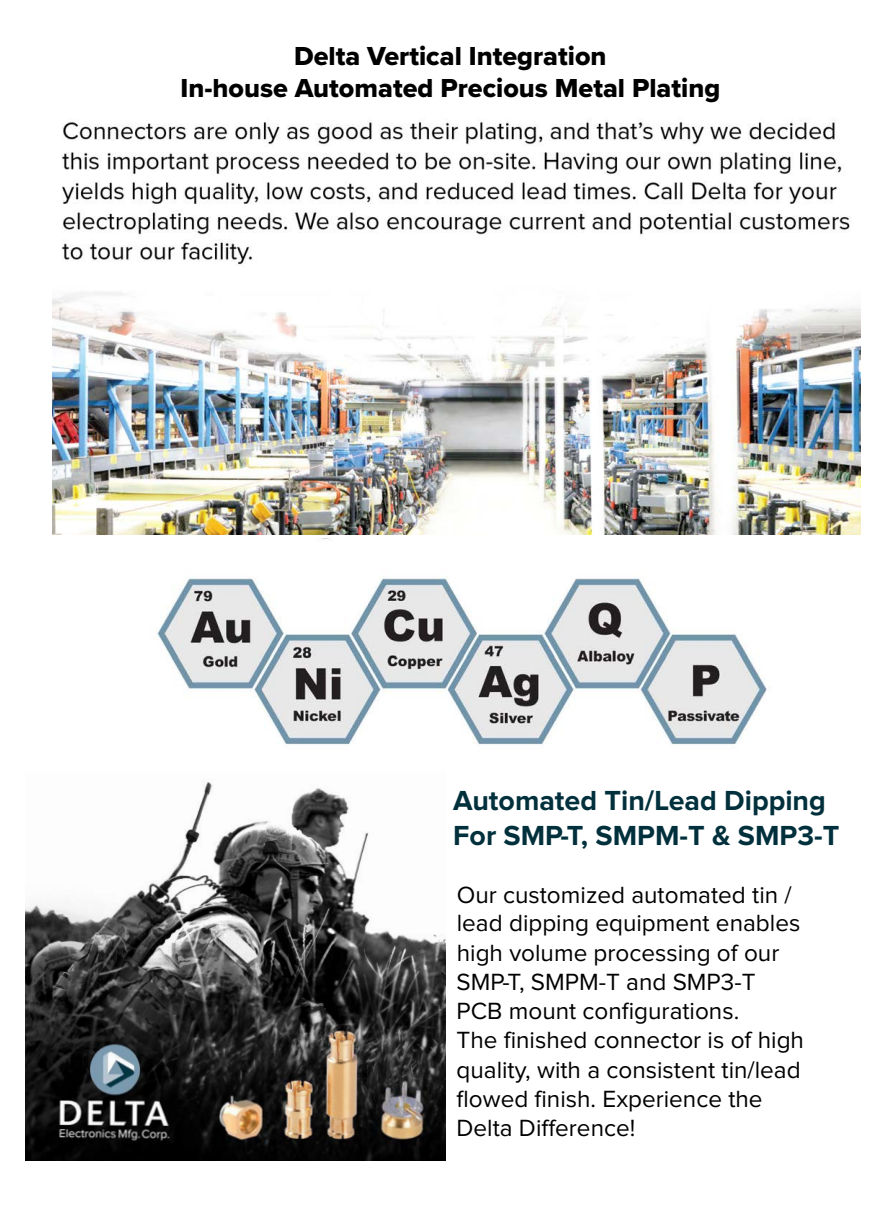
<style>
.page{position:relative;width:893px;height:1212px;background:#fff}
.page>*{position:absolute;margin:0;border:0;box-sizing:border-box;transform-origin:0 0}
.t1{font:700 28.65px/34.5px "Proxima Nova";color:#00303c}
.t2{font:27px/32.4px "Proxima Nova Extrabld";color:#000;text-align:center}
.t3{font:24.3px/29.1px "Proxima Nova";color:#000}
</style>
<div class="page">
<img style="left:25px;top:782px;width:420px;height:378px">
<img style="left:52px;top:119px;width:808px;height:416px">
<img style="left:155px;top:539px;width:616px;height:206px">
<p class="t2" style="left:180px;top:39px;width:541px">Delta Vertical Integration<br>In-house Automated Precious Metal Plating</p>
<p class="t1" style="left:453px;top:784px;width:388px">Automated Tin/Lead Dipping<br>For SMP-T, SMPM-T &amp; SMP3-T</p>
<p class="t3" style="left:457px;top:881px;width:349px">Our customized automated tin / lead dipping equipment enables high volume processing of our<br>SMP-T, SMPM-T and SMP3-T<br>PCB mount configurations.<br>The finished connector is of high quality, with a consistent tin/lead flowed finish. Experience the<br>Delta Difference!</p>
</div>
